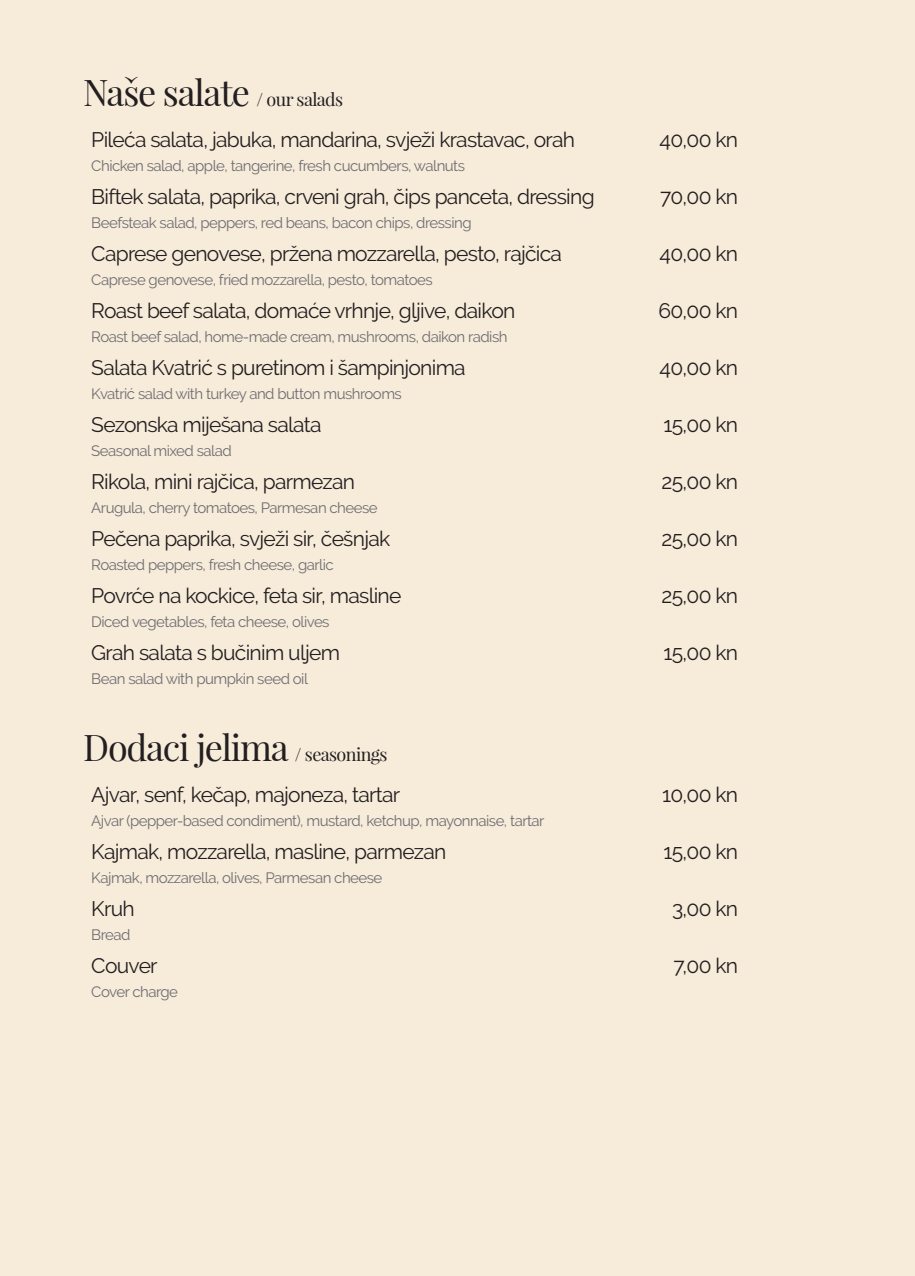
<style>
.page{position:relative;width:915px;height:1276px;background:#fff}
.page>*{position:absolute;margin:0;border:0;box-sizing:border-box;transform-origin:0 0}
.t1{font:36px "Playfair Display";letter-spacing:-.035em;color:#231f20}
.t2{font:21px "Raleway";letter-spacing:-.035em;color:#231f20}
.t3{font:15px "Raleway";letter-spacing:-.035em;color:#6d6e71}
.s1{font-size:18px}
</style>
<div class="page">
<div style="left:0;top:0;width:914px;height:1276px;background:#f7ebda"></div>
<h1 class="t1" style="left:83px;top:70px;width:261px">Naše salate <span class="s1">/ our salads</span></h1>
<p class="t2" style="left:91px;top:127px;width:485px">Pileća salata, jabuka, mandarina, svježi krastavac, orah</p>
<p class="t2" style="left:659px;top:127px;width:80px">40,00 kn</p>
<p class="t2" style="left:91px;top:184px;width:504px">Biftek salata, paprika, crveni grah, čips panceta, dressing</p>
<p class="t2" style="left:660px;top:184px;width:79px">70,00 kn</p>
<p class="t2" style="left:91px;top:241px;width:472px">Caprese genovese, pržena mozzarella, pesto, rajčica</p>
<p class="t2" style="left:659px;top:241px;width:80px">40,00 kn</p>
<p class="t2" style="left:91px;top:298px;width:425px">Roast beef salata, domaće vrhnje, gljive, daikon</p>
<p class="t2" style="left:658px;top:298px;width:81px">60,00 kn</p>
<p class="t2" style="left:91px;top:355px;width:376px">Salata Kvatrić s puretinom i šampinjonima</p>
<p class="t2" style="left:659px;top:355px;width:80px">40,00 kn</p>
<p class="t2" style="left:91px;top:412px;width:232px">Sezonska miješana salata</p>
<p class="t2" style="left:663px;top:412px;width:76px">15,00 kn</p>
<p class="t2" style="left:91px;top:469px;width:265px">Rikola, mini rajčica, parmezan</p>
<p class="t2" style="left:661px;top:469px;width:78px">25,00 kn</p>
<p class="t2" style="left:91px;top:526px;width:300px">Pečena paprika, svježi sir, češnjak</p>
<p class="t2" style="left:661px;top:526px;width:78px">25,00 kn</p>
<p class="t2" style="left:91px;top:583px;width:311px">Povrće na kockice, feta sir, masline</p>
<p class="t2" style="left:661px;top:583px;width:78px">25,00 kn</p>
<p class="t2" style="left:91px;top:640px;width:250px">Grah salata s bučinim uljem</p>
<p class="t2" style="left:663px;top:640px;width:76px">15,00 kn</p>
<p class="t3" style="left:91px;top:157px;width:375px">Chicken salad, apple, tangerine, fresh cucumbers, walnuts</p>
<p class="t3" style="left:91px;top:214px;width:382px">Beefsteak salad, peppers, red beans, bacon chips, dressing</p>
<p class="t3" style="left:91px;top:271px;width:343px">Caprese genovese, fried mozzarella, pesto, tomatoes</p>
<p class="t3" style="left:91px;top:328px;width:417px">Roast beef salad, home-made cream, mushrooms, daikon radish</p>
<p class="t3" style="left:91px;top:385px;width:312px">Kvatrić salad with turkey and button mushrooms</p>
<p class="t3" style="left:91px;top:442px;width:142px">Seasonal mixed salad</p>
<p class="t3" style="left:91px;top:499px;width:288px">Arugula, cherry tomatoes, Parmesan cheese</p>
<p class="t3" style="left:91px;top:556px;width:244px">Roasted peppers, fresh cheese, garlic</p>
<p class="t3" style="left:91px;top:613px;width:240px">Diced vegetables, feta cheese, olives</p>
<p class="t3" style="left:91px;top:670px;width:218px">Bean salad with pumpkin seed oil</p>
<h1 class="t1" style="left:83px;top:725px;width:306px">Dodaci jelima <span class="s1">/ seasonings</span></h1>
<p class="t2" style="left:91px;top:782px;width:310px">Ajvar, senf, kečap, majoneza, tartar</p>
<p class="t2" style="left:662px;top:782px;width:77px">10,00 kn</p>
<p class="t2" style="left:91px;top:839px;width:356px">Kajmak, mozzarella, masline, parmezan</p>
<p class="t2" style="left:663px;top:839px;width:76px">15,00 kn</p>
<p class="t2" style="left:91px;top:896px;width:45px">Kruh</p>
<p class="t2" style="left:671px;top:896px;width:68px">3,00 kn</p>
<p class="t2" style="left:91px;top:953px;width:68px">Couver</p>
<p class="t2" style="left:673px;top:953px;width:66px">7,00 kn</p>
<p class="t3" style="left:91px;top:812px;width:454px">Ajvar (pepper-based condiment), mustard, ketchup, mayonnaise, tartar</p>
<p class="t3" style="left:91px;top:869px;width:292px">Kajmak, mozzarella, olives, Parmesan cheese</p>
<p class="t3" style="left:91px;top:926px;width:41px">Bread</p>
<p class="t3" style="left:91px;top:983px;width:88px">Cover charge</p>
</div>
